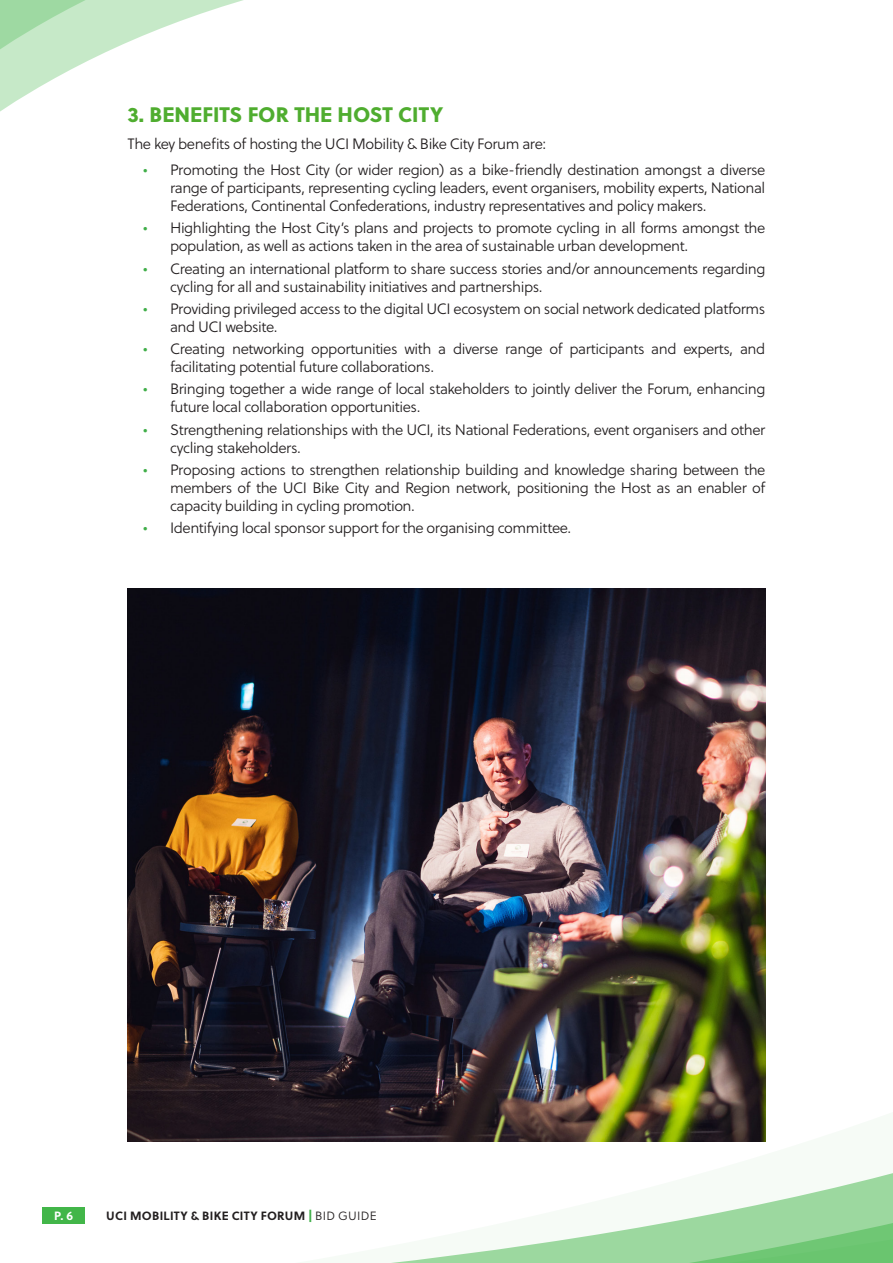
<style>
.page{position:relative;width:893px;height:1263px;background:#fff}
.page>*{position:absolute;margin:0;border:0;box-sizing:border-box;transform-origin:0 0}
.t1{font:21px "Soleil Xb";color:#4fad2f}
.t2{font:15px/18px "Soleil Lt";letter-spacing:-.03em;color:#231f20}
.t3{font:700 12px "Soleil";letter-spacing:.025em;color:#231f20}
.t4{font:700 12px "Soleil";color:#fff}
.s1{color:#40ae49}
.s2{font-family:"Soleil Xb";font-weight:400;color:#40ae49}
.s3{font-family:"Soleil Lt";font-weight:400}
</style>
<div class="page">
<svg style="left:0;top:0;width:243px;height:112px"></svg>
<svg style="left:42px;top:996px;width:851px;height:267px"></svg>
<div style="left:43px;top:1207px;width:42px;height:16px;background:#42b649"></div>
<img style="left:128px;top:589px;width:637px;height:553px">
<p class="t1" style="left:128px;top:98px;width:317px">3. BENEFITS FOR THE HOST CITY</p>
<p class="t2" style="left:128px;top:134px;width:420px">The key benefits of hosting the UCI Mobility &amp; Bike City Forum are:</p>
<p class="t2" style="left:170px;top:161px;width:597px;text-align:justify;text-indent:-27px"><span class="s1">•</span> Promoting the Host City (or wider region) as a bike-friendly destination amongst a diverse range of participants, representing cycling leaders, event organisers, mobility experts, National Federations, Continental Confederations, industry representatives and policy makers.</p>
<p class="t2" style="left:170px;top:219px;width:597px;text-indent:-27px"><span class="s1">•</span> Highlighting the Host City’s plans and projects to promote cycling in all forms amongst the population, as well as actions taken in the area of sustainable urban development.</p>
<p class="t2" style="left:170px;top:259px;width:597px;text-indent:-27px"><span class="s1">•</span> Creating an international platform to share success stories and/or announcements regarding cycling for all and sustainability initiatives and partnerships.</p>
<p class="t2" style="left:170px;top:299px;width:597px;text-indent:-27px"><span class="s1">•</span> Providing privileged access to the digital UCI ecosystem on social network dedicated platforms and UCI website.</p>
<p class="t2" style="left:170px;top:340px;width:597px;text-indent:-27px"><span class="s1">•</span> Creating networking opportunities with a diverse range of participants and experts, and facilitating potential future collaborations.</p>
<p class="t2" style="left:170px;top:380px;width:597px;text-indent:-27px"><span class="s1">•</span> Bringing together a wide range of local stakeholders to jointly deliver the Forum, enhancing future local collaboration opportunities.</p>
<p class="t2" style="left:170px;top:420px;width:597px;text-indent:-27px"><span class="s1">•</span> Strengthening relationships with the UCI, its National Federations, event organisers and other cycling stakeholders.</p>
<p class="t2" style="left:170px;top:460px;width:597px;text-align:justify;text-indent:-27px"><span class="s1">•</span> Proposing actions to strengthen relationship building and knowledge sharing between the members of the UCI Bike City and Region network, positioning the Host as an enabler of capacity building in cycling promotion.</p>
<p class="t2" style="left:143px;top:519px;width:430px"><span class="s1">•</span> Identifying local sponsor support for the organising committee.</p>
<p class="t4" style="left:54px;top:1206px;width:21px">P. 6</p>
<p class="t3" style="left:106px;top:1206px;width:272px">UCI MOBILITY &amp; BIKE CITY FORUM <span class="s2">|</span> <span class="s3">BID GUIDE</span></p>
</div>
